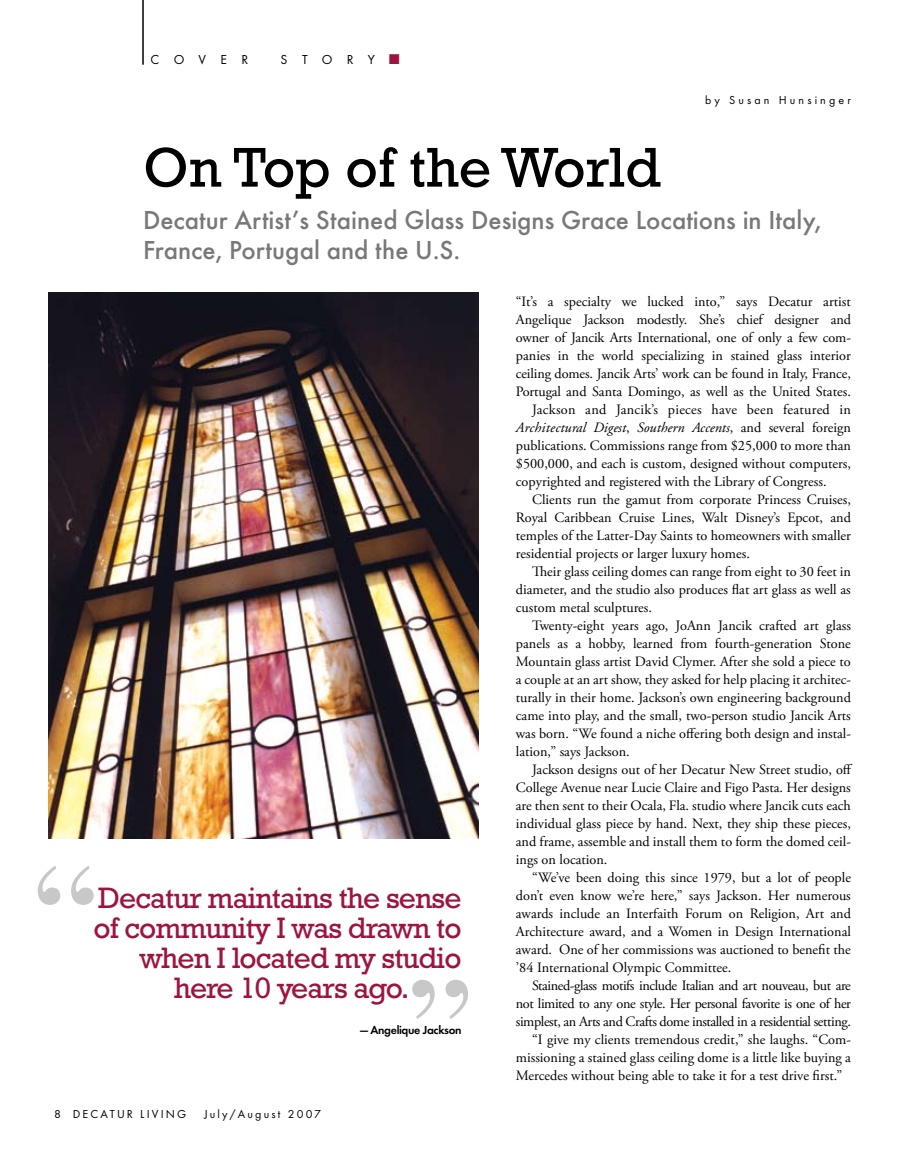
<style>
.page{position:relative;width:905px;height:1161px;background:#fff}
.page>*{position:absolute;margin:0;border:0;box-sizing:border-box;transform-origin:0 0}
.t1{font:150px "Bodoni";color:#c6c8ca}
.t2{font:57px "Rockwell";color:#000}
.t3{font:30px "Rockwell";letter-spacing:-.03em;color:#9e1440}
.t4{font:500 27px/30px "Futura T";color:#77787b}
.t5{font:14.25px/18px "Adobe Garamond Pro";color:#000;text-align:justify}
.t6{font:14.25px "Adobe Garamond Pro";letter-spacing:-.03em;color:#000}
.t7{font:italic 14.25px "Adobe Garamond";color:#000}
.t8{font:13.5px "Futura T";letter-spacing:1.06em;color:#000}
.t9{font:12px "Futura T";letter-spacing:.185em;color:#000}
.t10{font:600 12px "Futura T";letter-spacing:-.03em;color:#000}
.t11{font:12px "Futura T";letter-spacing:.26em;color:#000}
.s1{font-family:"Adobe Garamond Pro";font-style:normal}
</style>
<div class="page">
<hr style="left:143px;top:0;width:1px;height:65px;background:#000">
<img style="left:49px;top:292px;width:429px;height:546px">
<p class="t8" style="left:151px;top:52px;width:7px">c</p>
<p class="t8" style="left:174px;top:52px;width:76px">over</p>
<p class="t8" style="left:280px;top:52px;width:96px">s tory</p>
<p class="t11" style="left:705px;top:93px;width:147px">by Susan Hunsinger</p>
<h2 class="t2" style="left:143px;top:134px;width:519px">On Top of the World</h2>
<h3 class="t4" style="left:143px;top:204px;width:680px">Decatur Artist’s Stained Glass Designs Grace Locations in Italy,<br>France, Portugal and the U.S.</h3>
<h1 class="t1" style="left:31px;top:833px;width:68px">“</h1>
<h3 class="t3" style="left:98px;top:881px;width:365px">Decatur maintains the sense</h3>
<h3 class="t3" style="left:94px;top:911px;width:369px">of community I was drawn to</h3>
<h3 class="t3" style="left:139px;top:941px;width:323px">when I located my studio</h3>
<h3 class="t3" style="left:174px;top:971px;width:237px">here 10 years ago.</h3>
<p class="t10" style="left:360px;top:1023px;width:103px">— Angelique Jackson</p>
<h1 class="t1" style="left:408px;top:947px;width:68px">”</h1>
<p class="t9" style="left:54px;top:1107px;width:134px">8 d ecatur LIVING</p>
<p class="t9" style="left:204px;top:1107px;width:118px">July/August 2007</p>
<p class="t5" style="left:516px;top:293px;width:336px;text-align:right">“It’s a specialty we lucked into,” says Decatur artist Angelique Jackson modestly. She’s chief designer and owner of Jancik Arts International, one of only a few com&shy;panies in the world specializing in stained glass interior ceiling domes. Jancik Arts’ work can be found in Italy, France, Portugal and Santa Domingo, as well as the United States.<br>Jackson and Jancik’s pieces have been featured in</p>
<p class="t7" style="left:516px;top:420px;width:336px">Architectural Digest<span class="s1">,</span> Southern Accents<span class="s1">, and several foreign</span></p>
<p class="t5" style="left:516px;top:437px;width:336px">publications. Commissions range from $25,000 to more than $500,000, and each is custom, designed without computers, copyrighted and registered with the Library of Congress.</p>
<p class="t5" style="left:516px;top:491px;width:336px;text-indent:16px">Clients run the gamut from corporate Princess Cruises, Royal Caribbean Cruise Lines, Walt Disney’s Epcot, and temples of the Latter-Day Saints to homeowners with smaller residential projects or larger luxury homes.</p>
<p class="t5" style="left:516px;top:563px;width:336px;text-indent:16px">Their glass ceiling domes can range from eight to 30 feet in diameter, and the studio also produces flat art glass as well as custom metal sculptures.</p>
<p class="t5" style="left:516px;top:617px;width:336px;text-indent:16px">Twenty-eight years ago, JoAnn Jancik crafted art glass panels as a hobby, learned from fourth-generation Stone Mountain glass artist David Clymer. After she sold a piece to a couple at an art show, they asked for help placing it architec&shy;turally in their home. Jackson’s own engineering background came into play, and the small, two-person studio Jancik Arts was born. “We found a niche offering both design and instal&shy;lation,” says Jackson.</p>
<p class="t5" style="left:516px;top:761px;width:338px;text-indent:16px">Jackson designs out of her Decatur New Street studio, off College Avenue near Lucie Claire and Figo Pasta. Her designs are then sent to their Ocala, Fla. studio where Jancik cuts each individual glass piece by hand. Next, they ship these pieces, and frame, assemble and install them to form the domed ceil&shy;ings on location.</p>
<p class="t5" style="left:516px;top:869px;width:336px;text-indent:16px">“We’ve been doing this since 1979, but a lot of people don’t even know we’re here,” says Jackson. Her numerous awards include an Interfaith Forum on Religion, Art and Architecture award, and a Women in Design International award. One of her commissions was auctioned to benefit the ’84 International Olympic Committee.</p>
<p class="t6" style="left:532px;top:977px;width:320px">Stained-glass motifs include Italian and art nouveau, but are</p>
<p class="t6" style="left:516px;top:995px;width:336px">not limited to any one style. Her personal favorite is one of her</p>
<p class="t6" style="left:516px;top:1013px;width:336px">simplest, an Arts and Crafts dome installed in a residential setting.</p>
<p class="t5" style="left:532px;top:1031px;width:320px">“I give my clients tremendous credit,” she laughs. “Com-</p>
<p class="t5" style="left:516px;top:1049px;width:336px">missioning a stained glass ceiling dome is a little like buying a</p>
<p class="t5" style="left:516px;top:1067px;width:328px">Mercedes without being able to take it for a test drive first.”</p>
</div>
